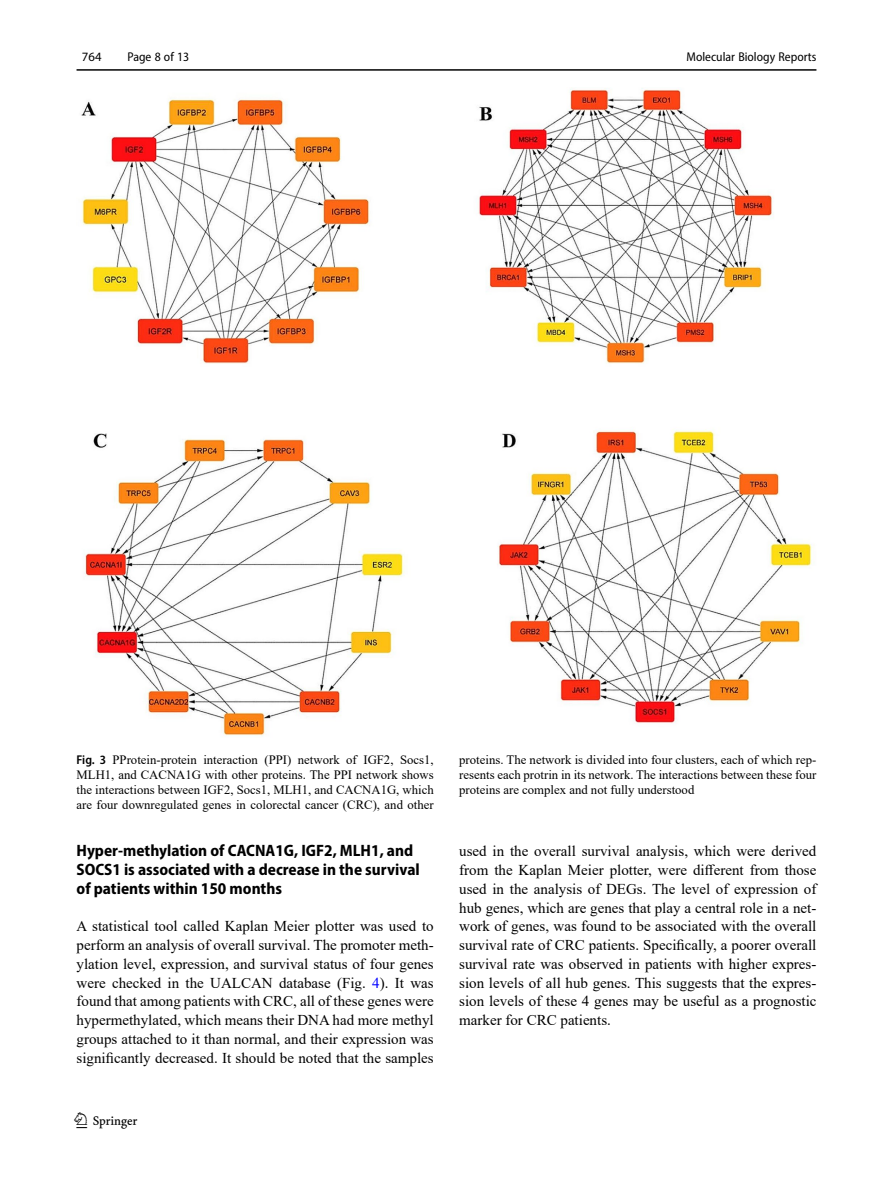
<style>
.page{position:relative;width:893px;height:1187px;background:#fff}
.page>*{position:absolute;margin:0;border:0;box-sizing:border-box;transform-origin:0 0}
.t1{font:22.5px "Springnew";color:#000}
.Head_2{font:700 semi-condensed 16.5px/18.8px "Myriad Pro";color:#000}
.Body_Text{font:15px/18.8px "Times New Roman";color:#000;text-align:justify}
.Figure_Caption{font:12.75px/15px "Times New Roman";color:#000;text-align:justify}
.t2{font:semi-condensed 12.75px "Myriad Pro";color:#000}
.t3{font:12.75px "Myriad Pro";color:#000}
.s1{font-family:"Myriad Pro";font-weight:600;font-stretch:semi-condensed}
.s2{color:#00f}
</style>
<div class="page">
<hr style="left:77px;top:69px;width:739px;height:2px;background:#000">
<img style="left:81px;top:88px;width:732px;height:648px">
<p class="t3" style="left:82px;top:48px;width:21px">764</p>
<p class="t2" style="left:127px;top:49px;width:63px">Page 8 of 13</p>
<p class="t2" style="left:687px;top:49px;width:131px">Molecular Biology Reports</p>
<p class="Figure_Caption" style="left:77px;top:752px;width:359px"><span class="s1">Fig. 3</span> PProtein-protein interaction (PPI) network of IGF2, Socs1, MLH1, and CACNA1G with other proteins. The PPI network shows the interactions between IGF2, Socs1, MLH1, and CACNA1G, which are four downregulated genes in colorectal cancer (CRC), and other</p>
<p class="Figure_Caption" style="left:459px;top:752px;width:359px">proteins. The network is divided into four clusters, each of which rep&shy;resents each protrin in its network. The interactions between these four proteins are complex and not fully understood</p>
<p class="Head_2" style="left:77px;top:840px;width:345px">Hyper-methylation of CACNA1G, IGF2, MLH1, and<br>SOCS1 is associated with a decrease in the survival of patients within 150 months</p>
<p class="Body_Text" style="left:77px;top:916px;width:359px">A statistical tool called Kaplan Meier plotter was used to perform an analysis of overall survival. The promoter meth&shy;ylation level, expression, and survival status of four genes were checked in the UALCAN database (Fig. <span class="s2">4</span>). It was found that among patients with CRC, all of these genes were hypermethylated, which means their DNA had more methyl groups attached to it than normal, and their expression was significantly decreased. It should be noted that the samples</p>
<h1 class="t1" style="left:77px;top:1107px;width:63px">1 3</h1>
<p class="Body_Text" style="left:459px;top:841px;width:359px">used in the overall survival analysis, which were derived from the Kaplan Meier plotter, were different from those used in the analysis of DEGs. The level of expression of hub genes, which are genes that play a central role in a net&shy;work of genes, was found to be associated with the overall survival rate of CRC patients. Specifically, a poorer overall survival rate was observed in patients with higher expres&shy;sion levels of all hub genes. This suggests that the expres&shy;sion levels of these 4 genes may be useful as a prognostic marker for CRC patients.</p>
</div>
